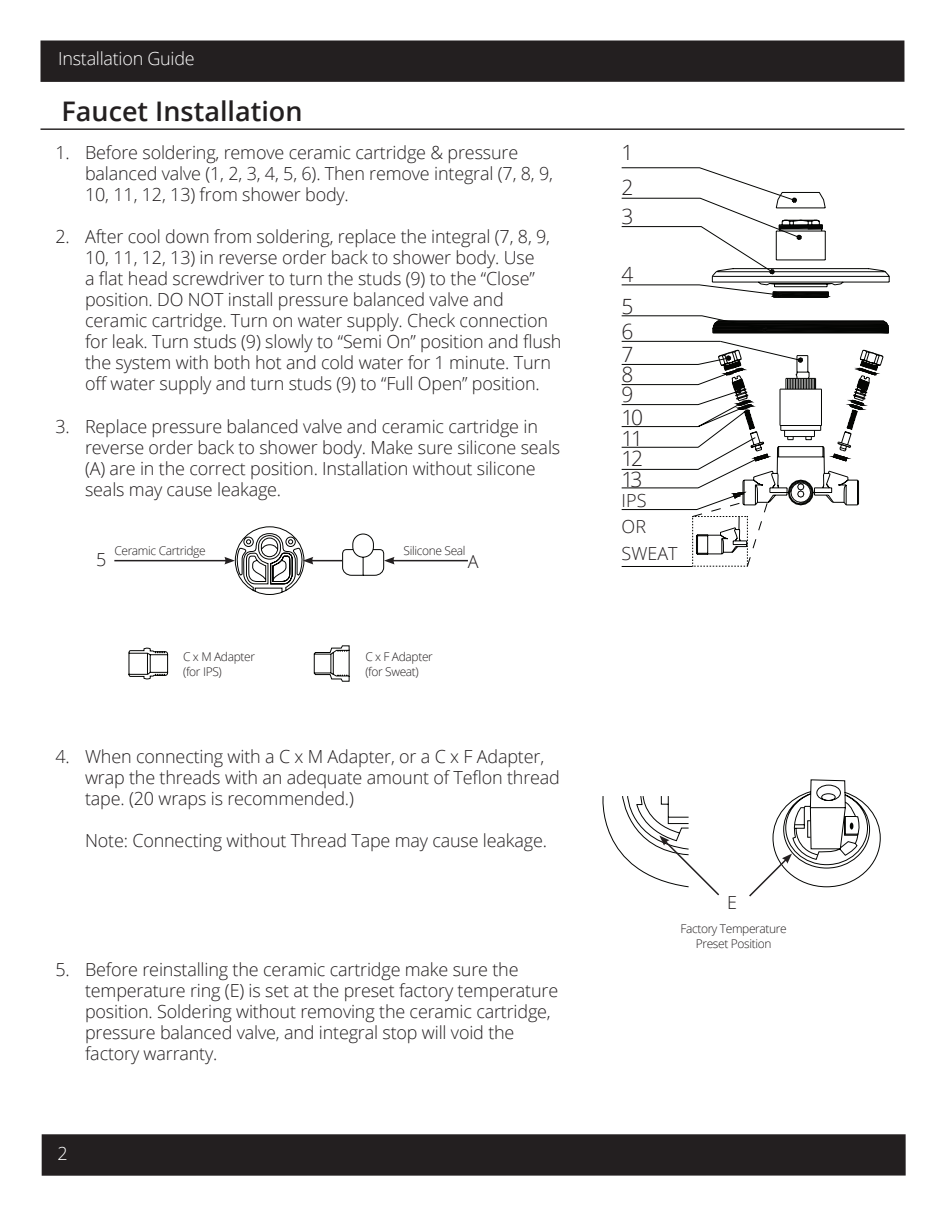
<style>
.page{position:relative;width:945px;height:1215px;background:#fff}
.page>*{position:absolute;margin:0;border:0;box-sizing:border-box;transform-origin:0 0}
.t1{font:600 27px "Open Sans";color:#231f20}
.t2{font:300 21px/21px "Open Sans";letter-spacing:-.115em;color:#231f20}
.t3{font:300 18px/21px "Open Sans";letter-spacing:-.01em;color:#231f20}
.t4{font:300 18px "Open Sans";letter-spacing:-.015em;color:#fff}
.t5{font:300 12px/15px "Open Sans";letter-spacing:-.03em;color:#231f20}
</style>
<div class="page">
<div style="left:40px;top:41px;width:864px;height:41px;background:#231f20"></div>
<div style="left:42px;top:1134px;width:864px;height:42px;background:#231f20"></div>
<hr style="left:40px;top:128px;width:864px;height:2px;background:#231f20">
<svg style="left:621px;top:167px;width:269px;height:400px"></svg>
<hr style="left:622px;top:566px;width:70px;height:1px;background:#040503">
<svg style="left:128px;top:647px;width:40px;height:33px"></svg>
<svg style="left:313px;top:645px;width:37px;height:37px"></svg>
<hr style="left:114px;top:560px;width:113px;height:1px;background:#231f20">
<hr style="left:392px;top:560px;width:76px;height:1px;background:#231f20">
<svg style="left:342px;top:533px;width:53px;height:43px"></svg>
<svg style="left:602px;top:796px;width:118px;height:100px"></svg>
<svg style="left:749px;top:779px;width:132px;height:118px"></svg>
<hr style="left:311px;top:560px;width:31px;height:1px;background:#231f20">
<svg style="left:224px;top:526px;width:89px;height:69px"></svg>
<p class="t4" style="left:58px;top:46px;width:138px">Installation Guide</p>
<h1 class="t1" style="left:62px;top:93px;width:243px">Faucet Installation</h1>
<p class="t3" style="left:85px;top:141px;width:470px;text-indent:-30px">1. Before soldering, remove ceramic cartridge &amp; pressure balanced valve (1, 2, 3, 4, 5, 6). Then remove integral (7, 8, 9,<br>10, 11, 12, 13) from shower body.</p>
<p class="t3" style="left:85px;top:225px;width:478px;text-indent:-30px">2. After cool down from soldering, replace the integral (7, 8, 9, 10, 11, 12, 13) in reverse order back to shower body. Use<br>a flat head screwdriver to turn the studs (9) to the “Close” position. DO NOT install pressure balanced valve and ceramic cartridge. Turn on water supply. Check connection for leak. Turn studs (9) slowly to “Semi On” position and flush the system with both hot and cold water for 1 minute. Turn off water supply and turn studs (9) to “Full Open” position.</p>
<p class="t3" style="left:85px;top:416px;width:477px;text-indent:-30px">3. Replace pressure balanced valve and ceramic cartridge in reverse order back to shower body. Make sure silicone seals (A) are in the correct position. Installation without silicone seals may cause leakage.</p>
<p class="t5" style="left:114px;top:543px;width:93px">Ceramic Cartridge</p>
<p class="t5" style="left:404px;top:543px;width:64px">Silicone Seal</p>
<p class="t3" style="left:96px;top:549px;width:12px">5</p>
<p class="t3" style="left:468px;top:550px;width:12px">A</p>
<p class="t5" style="left:183px;top:649px;width:73px">C x M Adapter (for IPS)</p>
<p class="t5" style="left:365px;top:649px;width:69px">C x F Adapter (for Sweat)</p>
<p class="t3" style="left:85px;top:746px;width:476px;text-indent:-30px">4. When connecting with a C x M Adapter, or a C x F Adapter, wrap the threads with an adequate amount of Teflon thread tape. (20 wraps is recommended.)</p>
<p class="t3" style="left:85px;top:830px;width:463px">Note: Connecting without Thread Tape may cause leakage.</p>
<p class="t3" style="left:85px;top:959px;width:475px;text-indent:-30px">5. Before reinstalling the ceramic cartridge make sure the temperature ring (E) is set at the preset factory temperature position. Soldering without removing the ceramic cartridge, pressure balanced valve, and integral stop will void the factory warranty.</p>
<p class="t4" style="left:58px;top:1141px;width:12px">2</p>
<p class="t2" style="left:622px;top:135px;width:13px;line-height:34.7px">1<br>2</p>
<p class="t2" style="left:622px;top:205px;width:13px">3</p>
<p class="t2" style="left:622px;top:258px;width:13px;line-height:31.8px">4<br>5</p>
<p class="t2" style="left:622px;top:319px;width:13px;line-height:23.2px">6<br>7</p>
<p class="t2" style="left:622px;top:364px;width:13px;line-height:20.1px">8<br>9</p>
<p class="t2" style="left:622px;top:406px;width:23px;text-align:justify">10<br>11<br>12<br>13</p>
<p class="t3" style="left:622px;top:489px;width:26px">IPS</p>
<p class="t3" style="left:622px;top:516px;width:26px">OR</p>
<p class="t3" style="left:622px;top:543px;width:58px">SWEAT</p>
<p class="t3" style="left:727px;top:892px;width:11px">E</p>
<p class="t5" style="left:680px;top:921px;width:108px;text-align:center">Factory Temperature<br>Preset Position</p>
</div>
